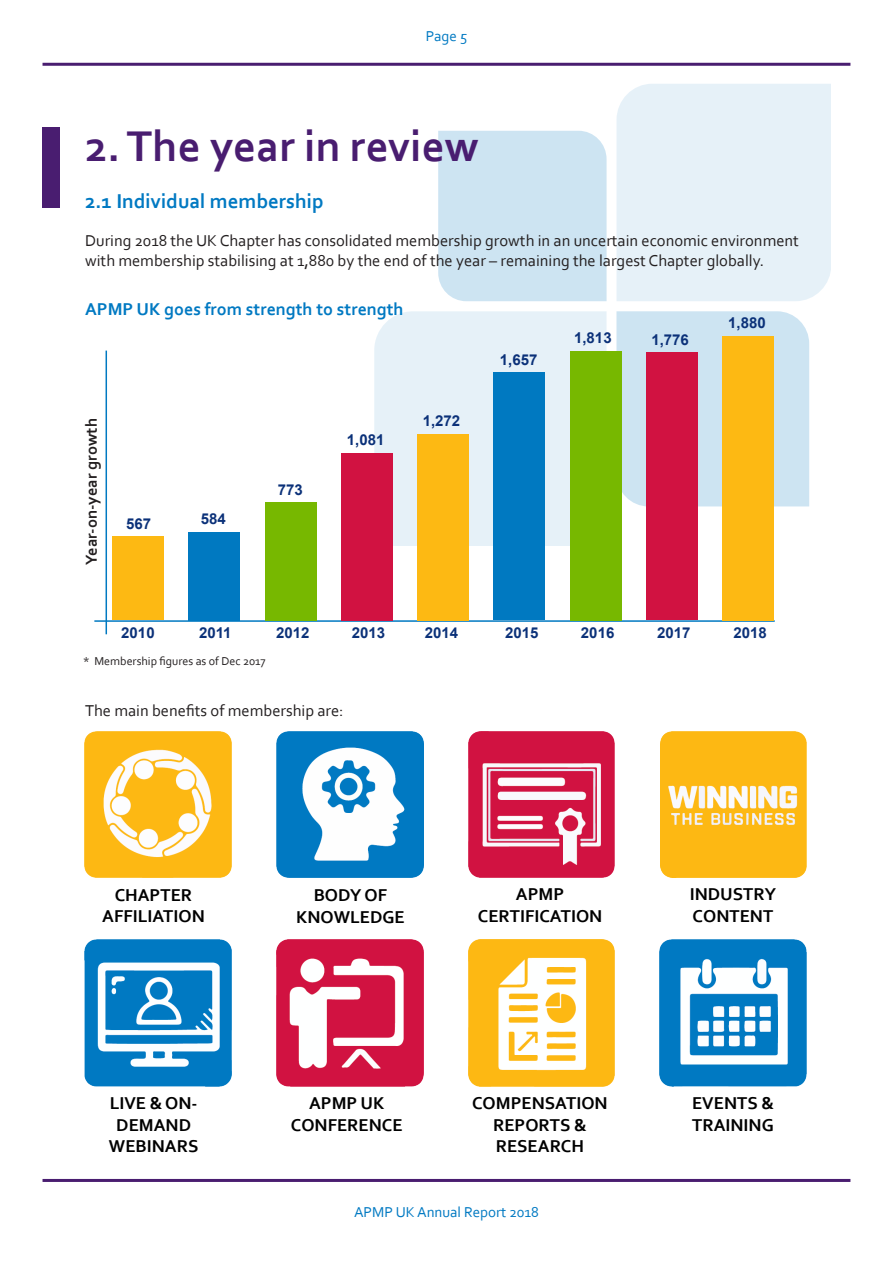
<style>
.page{position:relative;width:893px;height:1263px;background:#fff}
.page>*{position:absolute;margin:0;border:0;box-sizing:border-box;transform-origin:0 0}
.t1{font:700 45px "Corbel";color:#491d70}
.t2{font:700 21px "Corbel";color:#0079c2}
.t3{font:700 18px/21.6px "Corbel";color:#000;text-align:center}
.t4{font:700 18px "Corbel";color:#0079c2}
.t5{font:16.5px/19.8px "Corbel";color:#231f20}
.t6{font:700 16.5px "Corbel";color:#231f20}
.t7{font:700 15px "Arial";color:#0b3179}
.t8{font:15px "Corbel";color:#0079c2}
.t9{font:12px "Corbel";color:#231f20}
</style>
<div class="page">
<hr style="left:43px;top:63px;width:807px;height:3px;background:#491d70">
<hr style="left:43px;top:1179px;width:807px;height:3px;background:#491d70">
<div style="left:616px;top:84px;width:214px;height:217px;background:#e6f1f8"></div>
<div style="left:374px;top:311px;width:233px;height:235px;background:#e6f1f8"></div>
<div style="left:616px;top:311px;width:193px;height:195px;background:#cde4f2"></div>
<div style="left:438px;top:131px;width:169px;height:170px;background:#cde4f2"></div>
<div style="left:43px;top:128px;width:17px;height:80px;background:#491d70"></div>
<hr style="left:94px;top:620px;width:681px;height:2px;background:#0079c1">
<hr style="left:106px;top:351px;width:1px;height:283px;background:#0079c1">
<div style="left:112px;top:536px;width:52px;height:84px;background:#fdb913"></div>
<div style="left:189px;top:532px;width:51px;height:88px;background:#0079c1"></div>
<div style="left:265px;top:502px;width:51px;height:118px;background:#77b800"></div>
<div style="left:341px;top:453px;width:51px;height:167px;background:#d11241"></div>
<div style="left:417px;top:434px;width:52px;height:186px;background:#fdb913"></div>
<div style="left:494px;top:372px;width:51px;height:248px;background:#0079c1"></div>
<div style="left:570px;top:351px;width:51px;height:269px;background:#77b800"></div>
<div style="left:646px;top:352px;width:51px;height:268px;background:#d11241"></div>
<img style="left:85px;top:731px;width:146px;height:147px">
<img style="left:277px;top:731px;width:146px;height:147px">
<img style="left:468px;top:731px;width:147px;height:147px">
<img style="left:277px;top:940px;width:146px;height:147px">
<img style="left:660px;top:940px;width:147px;height:147px">
<img style="left:468px;top:940px;width:147px;height:146px">
<img style="left:660px;top:731px;width:147px;height:147px">
<img style="left:85px;top:940px;width:146px;height:147px">
<div style="left:722px;top:336px;width:52px;height:284px;background:#fdb913"></div>
<p class="t8" style="left:426px;top:27px;width:43px">Page 5</p>
<p class="t1" style="left:85px;top:118px;width:395px">2. The year in review</p>
<p class="t2" style="left:85px;top:188px;width:240px">2.1 Individual membership</p>
<p class="t5" style="left:85px;top:230px;width:715px">During 2018 the UK Chapter has consolidated membership growth in an uncertain economic environment with membership stabilising at 1,880 by the end of the year – remaining the largest Chapter globally.</p>
<p class="t4" style="left:85px;top:298px;width:320px">APMP UK goes from strength to strength</p>
<p class="t6" style="left:81px;top:565px;width:148px;rotate:-90deg">Year-on-year growth</p>
<p class="t7" style="left:126px;top:513px;width:27px">567</p>
<p class="t7" style="left:201px;top:508px;width:27px">584</p>
<p class="t7" style="left:278px;top:479px;width:27px">773</p>
<p class="t7" style="left:347px;top:429px;width:39px">1,081</p>
<p class="t7" style="left:423px;top:410px;width:39px">1,272</p>
<p class="t7" style="left:500px;top:350px;width:39px">1,657</p>
<p class="t7" style="left:574px;top:327px;width:39px">1,813</p>
<p class="t7" style="left:121px;top:623px;width:35px">2010</p>
<p class="t7" style="left:199px;top:623px;width:34px">2011</p>
<p class="t7" style="left:276px;top:623px;width:35px">2012</p>
<p class="t7" style="left:352px;top:623px;width:35px">2013</p>
<p class="t7" style="left:425px;top:623px;width:35px">2014</p>
<p class="t7" style="left:505px;top:623px;width:35px">2015</p>
<p class="t7" style="left:581px;top:623px;width:35px">2016</p>
<p class="t9" style="left:83px;top:653px;width:184px">* Membership figures as of Dec 2017</p>
<p class="t5" style="left:85px;top:700px;width:260px">The main benefits of membership are:</p>
<p class="t7" style="left:651px;top:329px;width:39px">1,776</p>
<p class="t7" style="left:657px;top:623px;width:35px">2017</p>
<p class="t7" style="left:728px;top:312px;width:39px">1,880</p>
<p class="t7" style="left:733px;top:623px;width:35px">2018</p>
<p class="t3" style="left:102px;top:883px;width:104px">CHAPTER<br>AFFILIATION</p>
<p class="t3" style="left:296px;top:884px;width:110px">BODY OF<br>KNOWLEDGE</p>
<p class="t3" style="left:690px;top:883px;width:88px;text-align:left">INDUSTRY<br>CONTENT</p>
<p class="t3" style="left:478px;top:883px;width:126px">APMP<br>CERTIFICATION</p>
<p class="t3" style="left:109px;top:1092px;width:91px">LIVE &amp; ON-<br>DEMAND<br>WEBINARS</p>
<p class="t3" style="left:291px;top:1092px;width:113px">APMP UK<br>CONFERENCE</p>
<p class="t3" style="left:472px;top:1092px;width:137px">COMPENSATION<br>REPORTS &amp;<br>RESEARCH</p>
<p class="t8" style="left:354px;top:1202px;width:186px">APMP UK Annual Report 2018</p>
<p class="t3" style="left:692px;top:1092px;width:83px;text-align:left">EVENTS &amp;<br>TRAINING</p>
</div>
